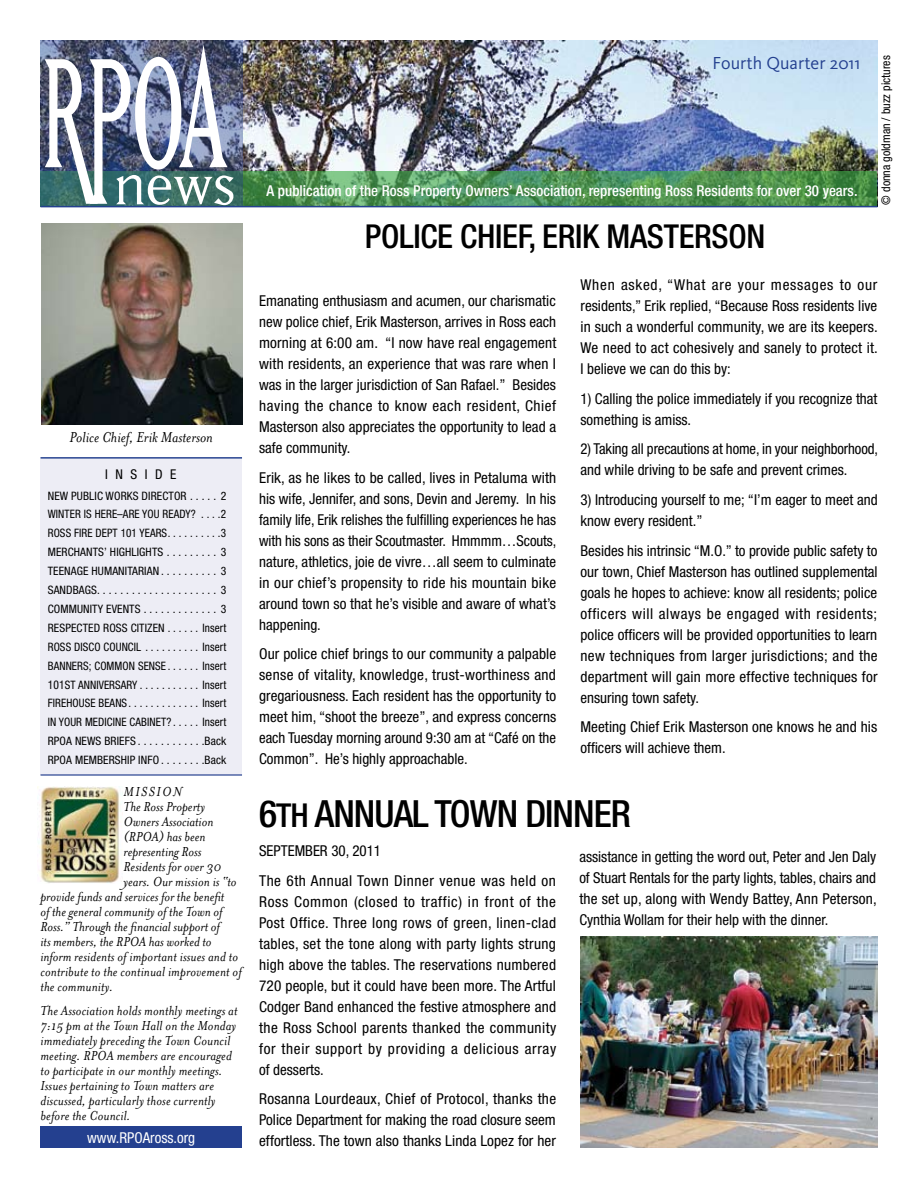
<style>
.page{position:relative;width:918px;height:1188px;background:#fff}
.page>*{position:absolute;margin:0;border:0;box-sizing:border-box;transform-origin:0 0}
.t1{font:183px "Matrix Tall";color:#fff}
.t2{font:66px "Matrix";color:#fff}
.t3{font:500 condensed 37.5px "Helvetica Neue";letter-spacing:-.025em;color:#000}
.t4{font:500 condensed 33px "Helvetica Neue";letter-spacing:-.01em;color:#000}
.t5{font:18px "Kievit CE";color:#24408f}
.t6{font:italic 16.5px "Mrs Eaves";color:#000}
.t7{font:condensed 15px/21px "Helvetica Neue";color:#000;text-align:justify}
.t8{font:italic 15px/15px "Mrs Eaves";letter-spacing:.01em;color:#000}
.t9{font:500 condensed 15px "Helvetica Neue";color:#fff}
.t10{font:condensed 15px/29.7px "Helvetica Neue";letter-spacing:.035em;color:#000}
.t11{font:condensed 15px "Helvetica Neue";color:#fff}
.t12{font:italic 15px "Mrs Eaves";letter-spacing:.1em;color:#000}
.t13{font:condensed 13.5px "Helvetica Neue";letter-spacing:.56em;color:#000}
.t14{font:condensed 12px "Helvetica Neue";color:#000}
.t15{font:condensed 11.7px "Helvetica Neue";letter-spacing:.01em;color:#000;scale:.96 1}
.t16{font:condensed 11.7px "Helvetica Neue";letter-spacing:.01em;color:#000}
.s1{font-size:12px}
.s2{font-size:33px}
</style>
<div class="page">
<img style="left:243px;top:40px;width:635px;height:131px">
<svg style="left:243px;top:171px;width:635px;height:35px;background:#4f9355"></svg>
<svg style="left:40px;top:40px;width:203px;height:166px;background:#4e617a"></svg>
<div style="left:40px;top:1126px;width:202px;height:22px;background:#24408f"></div>
<img style="left:38px;top:786px;width:85px;height:97px">
<hr style="left:40px;top:206px;width:838px;height:1px;background:#24408f">
<img style="left:42px;top:224px;width:200px;height:201px">
<img style="left:580px;top:936px;width:298px;height:212px">
<hr style="left:40px;top:774px;width:202px;height:2px;background:#24408f">
<div style="left:40px;top:459px;width:202px;height:316px;background:#ededf5"></div>
<hr style="left:40px;top:457px;width:202px;height:2px;background:#24408f">
<h1 class="t1" style="left:42px;top:16px;width:186px">RPOA</h1>
<h2 class="t2" style="left:115px;top:153px;width:123px">news</h2>
<p class="t6" style="left:70px;top:428px;width:145px">Police Chief, Erik Masterson</p>
<p class="t13" style="left:105px;top:467px;width:73px">INSIDE</p>
<p class="t16" style="left:48px;top:489px;width:42px">New Public</p>
<p class="t16" style="left:106px;top:489px;width:49px">Works Director</p>
<p class="t16" style="left:187px;top:489px;width:4px">......</p>
<p class="t16" style="left:221px;top:489px;width:7px">2</p>
<p class="t15" style="left:48px;top:508px;width:15px">Winter</p>
<p class="t15" style="left:84px;top:508px;width:89px">is Here–are you read</p>
<p class="t15" style="left:185px;top:508px;width:15px">y? ....</p>
<p class="t15" style="left:221px;top:508px;width:7px">2</p>
<p class="t15" style="left:48px;top:526px;width:13px">Ross</p>
<p class="t15" style="left:74px;top:526px;width:81px">Fire Dept 101 years</p>
<p class="t15" style="left:168px;top:526px;width:4px">.........</p>
<p class="t15" style="left:221px;top:526px;width:7px">3</p>
<p class="t16" style="left:48px;top:545px;width:16px">Merchants</p>
<p class="t16" style="left:104px;top:545px;width:63px">’ highlights ..........</p>
<p class="t16" style="left:221px;top:545px;width:7px">3</p>
<p class="t16" style="left:48px;top:564px;width:13px">Teena</p>
<p class="t16" style="left:77px;top:564px;width:34px">ge Humanitarian</p>
<p class="t16" style="left:161px;top:564px;width:4px">..........</p>
<p class="t16" style="left:221px;top:564px;width:7px">3</p>
<p class="t16" style="left:48px;top:583px;width:54px">SANDBAGS .....................</p>
<p class="t16" style="left:221px;top:583px;width:7px">3</p>
<p class="t16" style="left:48px;top:602px;width:8px">comm</p>
<p class="t16" style="left:77px;top:602px;width:47px">unity events</p>
<p class="t16" style="left:141px;top:602px;width:4px">..............</p>
<p class="t16" style="left:221px;top:602px;width:7px">3</p>
<p class="t16" style="left:48px;top:621px;width:13px">Respected</p>
<p class="t16" style="left:103px;top:621px;width:13px">Ross</p>
<p class="t16" style="left:131px;top:621px;width:38px">Citizen .......</p>
<p class="t15" style="left:203px;top:621px;width:26px">Insert</p>
<p class="t15" style="left:48px;top:640px;width:102px">ROSS DISCO COUNCIL ...........</p>
<p class="t15" style="left:203px;top:640px;width:26px">Insert</p>
<p class="t15" style="left:48px;top:659px;width:129px">BANNERS; COMMON SENSE ......</p>
<p class="t15" style="left:203px;top:659px;width:26px">Insert</p>
<p class="t15" style="left:48px;top:678px;width:100px"><span class="s1">101</span>ST ANNIVERSARY ...........</p>
<p class="t15" style="left:203px;top:678px;width:26px">Insert</p>
<p class="t15" style="left:48px;top:697px;width:88px">FIREHOUSE BEANS .............</p>
<p class="t15" style="left:203px;top:697px;width:26px">Insert</p>
<p class="t15" style="left:48px;top:715px;width:135px">IN YOUR MEDICINE CABINET? .....</p>
<p class="t15" style="left:203px;top:715px;width:26px">Insert</p>
<p class="t16" style="left:48px;top:734px;width:69px">RPOA NEWS Briefs</p>
<p class="t16" style="left:138px;top:734px;width:4px">...........</p>
<p class="t16" style="left:205px;top:734px;width:23px">Back</p>
<p class="t16" style="left:48px;top:753px;width:43px">RPOA Membership</p>
<p class="t16" style="left:138px;top:753px;width:10px">Info</p>
<p class="t16" style="left:205px;top:753px;width:23px">Back</p>
<p class="t12" style="left:124px;top:783px;width:60px">Mission</p>
<p class="t8" style="left:124px;top:799px;width:83px">The Ross Property</p>
<p class="t8" style="left:124px;top:814px;width:91px">Owners Association</p>
<p class="t8" style="left:124px;top:829px;width:83px">(RPOA) has been</p>
<p class="t8" style="left:124px;top:844px;width:79px">representing Ross</p>
<p class="t8" style="left:124px;top:859px;width:99px">Residents for over 30</p>
<p class="t8" style="left:124px;top:874px;width:115px">years. Our mission is “to</p>
<p class="t8" style="left:40px;top:889px;width:185px">provide funds and services for the benefit</p>
<p class="t8" style="left:40px;top:904px;width:183px">of the general community of the Town of</p>
<p class="t8" style="left:40px;top:919px;width:181px">Ross.” Through the financial support of</p>
<p class="t8" style="left:40px;top:934px;width:173px">its members, the RPOA has worked to</p>
<p class="t8" style="left:40px;top:949px;width:199px">inform residents of important issues and to</p>
<p class="t8" style="left:40px;top:964px;width:203px">contribute to the continual improvement of</p>
<p class="t8" style="left:40px;top:979px;width:74px">the community.</p>
<p class="t8" style="left:40px;top:1003px;width:199px">The Association holds monthly meetings at 7:15 pm at the Town Hall on the Monday immediately preceding the Town Council meeting. RPOA members are encouraged to participate in our monthly meetings.<br>Issues pertaining to Town matters are discussed, particularly those currently before the Council.</p>
<p class="t11" style="left:87px;top:1129px;width:110px">www.RPOAross.org</p>
<p class="t5" style="left:713px;top:52px;width:149px">Fourth Quarter 2011</p>
<p class="t9" style="left:267px;top:182px;width:593px">A publication of the Ross Property Owners’ Association, representing Ross Residents for over 30 years.</p>
<p class="t14" style="left:879px;top:205px;width:151px;rotate:-90deg">© donna goldman / buzz pictures</p>
<h3 class="t4" style="left:365px;top:217px;width:402px">POLICE CHIEF, ERIK MASTERSON</h3>
<p class="t7" style="left:580px;top:274px;width:299px">When asked, “What are your messages to our residents,” Erik replied, “Because Ross residents live in such a wonderful community, we are its keepers.<br>We need to act cohesively and sanely to protect it.<br>I believe we can do this by:</p>
<p class="t7" style="left:580px;top:388px;width:299px">1) Calling the police immediately if you recognize that something is amiss.</p>
<p class="t7" style="left:580px;top:439px;width:299px">2) Taking all precautions at home, in your neighborhood, and while driving to be safe and prevent crimes.</p>
<p class="t7" style="left:580px;top:489px;width:299px">3) Introducing yourself to me; “I’m eager to meet and know every resident.”</p>
<p class="t7" style="left:580px;top:540px;width:299px">Besides his intrinsic “M.O.” to provide public safety to our town, Chief Masterson has outlined supplemental goals he hopes to achieve: know all residents; police officers will always be engaged with residents; police officers will be provided opportunities to learn new techniques from larger jurisdictions; and the department will gain more effective techniques for ensuring town safety.</p>
<p class="t7" style="left:580px;top:716px;width:298px">Meeting Chief Erik Masterson one knows he and his officers will achieve them.</p>
<p class="t7" style="left:259px;top:290px;width:299px">Emanating enthusiasm and acumen, our charismatic new police chief, Erik Masterson, arrives in Ross each morning at 6:00 am. “I now have real engagement with residents, an experience that was rare when I was in the larger jurisdiction of San Rafael.” Besides having the chance to know each resident, Chief Masterson also appreciates the opportunity to lead a safe community.</p>
<p class="t7" style="left:259px;top:467px;width:299px">Erik, as he likes to be called, lives in Petaluma with his wife, Jennifer, and sons, Devin and Jeremy. In his family life, Erik relishes the fulfilling experiences he has with his sons as their Scoutmaster. Hmmmm…Scouts, nature, athletics, joie de vivre…all seem to culminate in our chief’s propensity to ride his mountain bike around town so that he’s visible and aware of what’s happening.</p>
<p class="t7" style="left:259px;top:643px;width:299px">Our police chief brings to our community a palpable sense of vitality, knowledge, trust-worthiness and gregariousness. Each resident has the opportunity to meet him, “shoot the breeze”, and express concerns each Tuesday morning around 9:30 am at “Café on the Common”. He’s highly approachable.</p>
<h3 class="t3" style="left:259px;top:791px;width:373px">6<span class="s2">th</span> ANNUAL TOWN DINNER</h3>
<p class="t7" style="left:259px;top:840px;width:17px">September</p>
<p class="t10" style="left:259px;top:836px;width:298px;text-indent:72px">30, 2011<br>The 6th Annual Town Dinner venue was held on</p>
<p class="t7" style="left:259px;top:891px;width:299px">Ross Common (closed to traffic) in front of the Post Office. Three long rows of green, linen-clad tables, set the tone along with party lights strung high above the tables. The reservations numbered 720 people, but it could have been more. The Artful Codger Band enhanced the festive atmosphere and the Ross School parents thanked the community for their support by providing a delicious array of desserts.</p>
<p class="t7" style="left:259px;top:1088px;width:299px">Rosanna Lourdeaux, Chief of Protocol, thanks the Police Department for making the road closure seem effortless. The town also thanks Linda Lopez for her</p>
<p class="t7" style="left:579px;top:846px;width:299px">assistance in getting the word out, Peter and Jen Daly of Stuart Rentals for the party lights, tables, chairs and the set up, along with Wendy Battey, Ann Peterson, Cynthia Wollam for their help with the dinner.</p>
</div>
